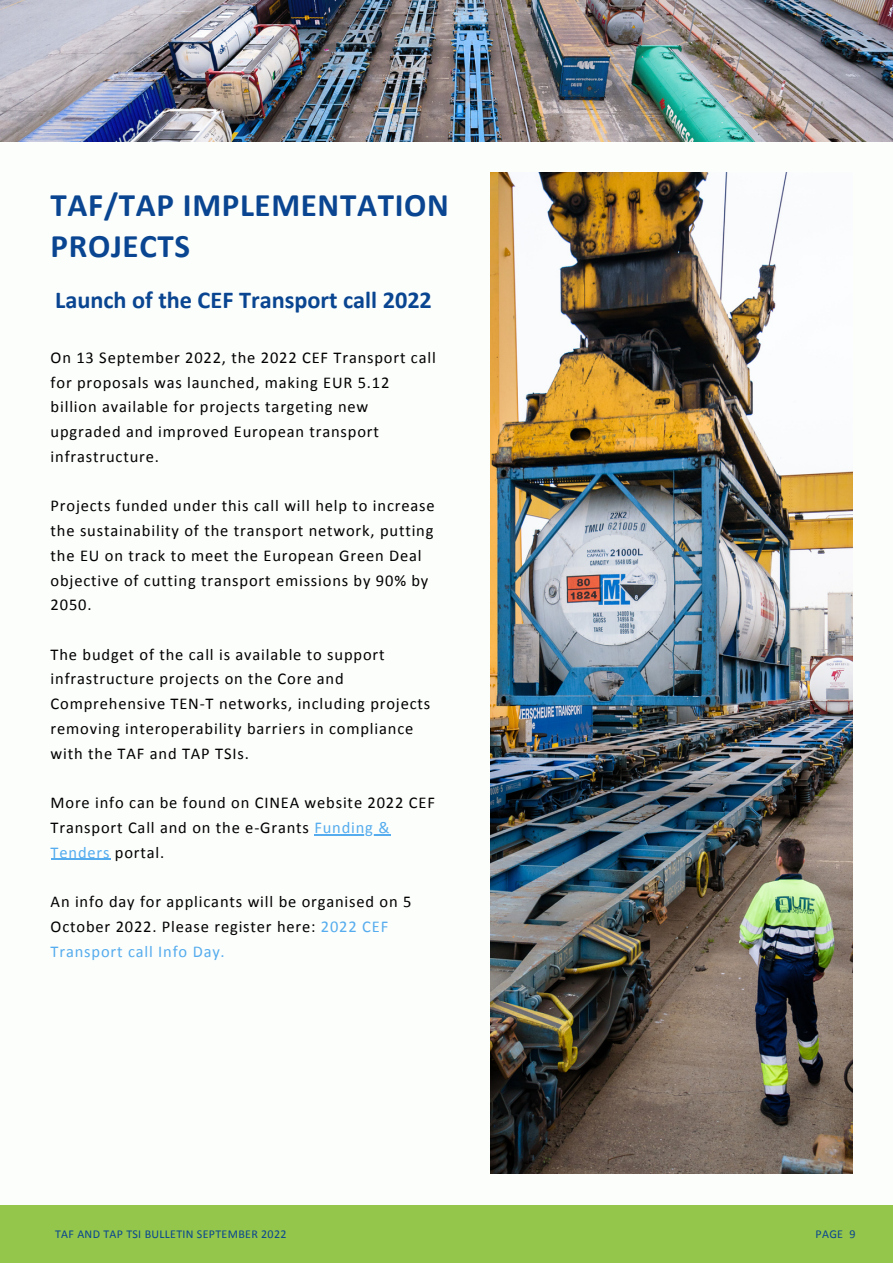
<style>
.page{position:relative;width:893px;height:1264px;background:#fff}
.page>*{position:absolute;margin:0;border:0;box-sizing:border-box;transform-origin:0 0}
.t1{font:700 33px/40.5px "Calibri";letter-spacing:.02em;color:#094591}
.t2{font:700 24.3px "Calibri";color:#094591}
.t3{font:16.5px/24.8px "Calibri";letter-spacing:.05em;color:#010101}
.t4{font:12px "Calibri";letter-spacing:.025em;color:#094591}
.s1{color:#55acee}
</style>
<div class="page">
<div style="left:0;top:0;width:892px;height:1262px;background:#fcfefb"></div>
<img style="left:0;top:0;width:892px;height:141px">
<hr style="left:314px;top:834px;width:76px;height:1px;background:#55acee">
<hr style="left:51px;top:858px;width:59px;height:2px;background:#55acee">
<div style="left:0;top:1204px;width:892px;height:58px;background:#93c64a"></div>
<img style="left:490px;top:172px;width:362px;height:1001px">
<h1 class="t1" style="left:51px;top:188px;width:399px">TAF/TAP IMPLEMENTATION<br>PROJECTS</h1>
<h2 class="t2" style="left:55px;top:290px;width:378px">Launch of the CEF Transport call 2022</h2>
<p class="t3" style="left:51px;top:346px;width:386px">On 13 September 2022, the 2022 CEF Transport call for proposals was launched, making EUR 5.12 billion available for projects targeting new upgraded and improved European transport infrastructure.</p>
<p class="t3" style="left:51px;top:495px;width:385px">Projects funded under this call will help to increase the sustainability of the transport network, putting the EU on track to meet the European Green Deal objective of cutting transport emissions by 90% by 2050.</p>
<p class="t3" style="left:51px;top:643px;width:381px">The budget of the call is available to support infrastructure projects on the Core and Comprehensive TEN-T networks, including projects removing interoperability barriers in compliance with the TAF and TAP TSIs.</p>
<p class="t3" style="left:51px;top:791px;width:386px">More info can be found on CINEA website 2022 CEF<br>Transport Call and on the e-Grants <span class="s1">Funding &amp;<br>Tenders</span> portal.</p>
<p class="t3" style="left:51px;top:890px;width:362px">An info day for applicants will be organised on 5<br>October 2022. Please register here: <span class="s1">2022 CEF<br>Transport call Info Day.</span></p>
<p class="t4" style="left:55px;top:1228px;width:233px">TAF AND TAP TSI BULLETIN SEPTEMBER 2022</p>
<p class="t4" style="left:815px;top:1229px;width:41px">PAGE 9</p>
</div>
